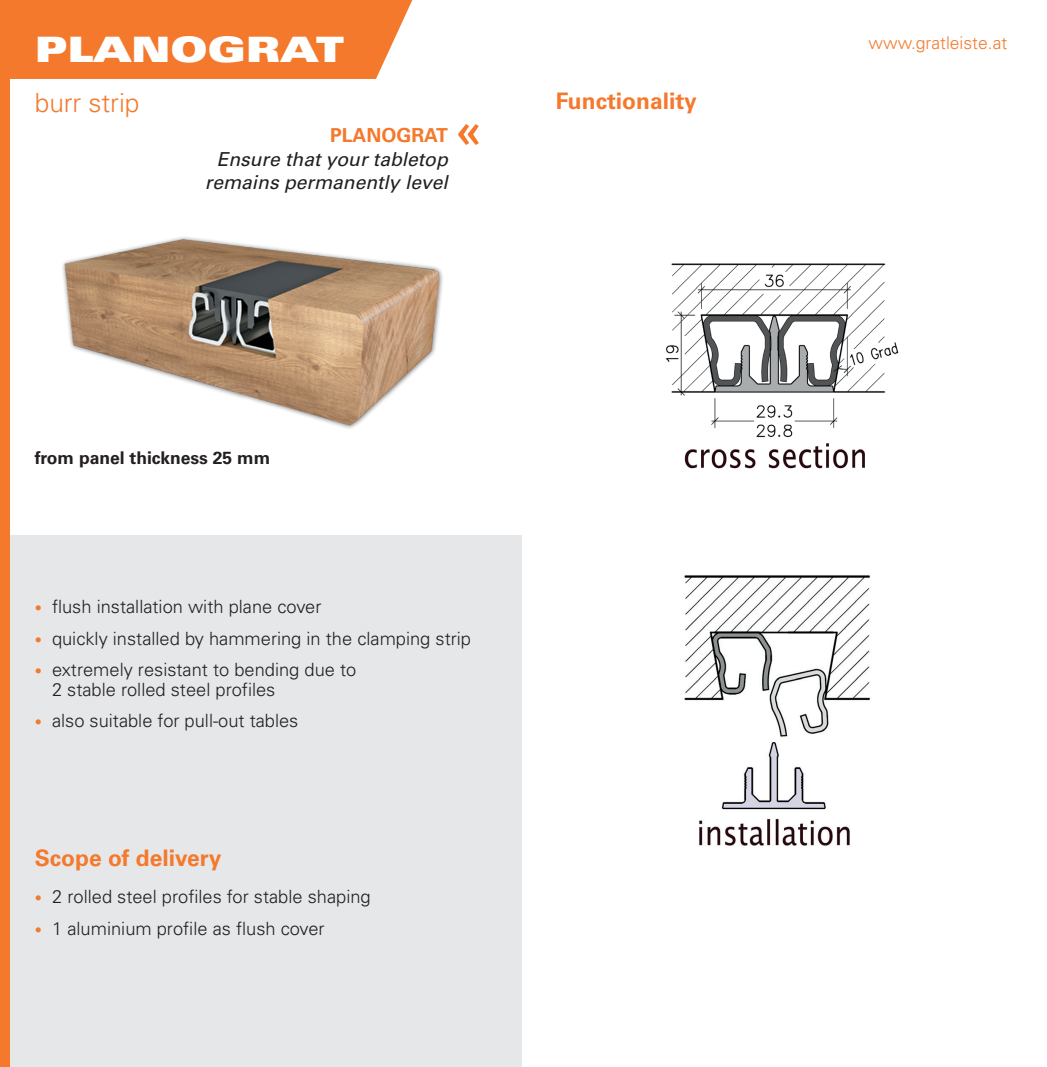
<style>
.page{position:relative;width:1047px;height:1067px;background:#fff}
.page>*{position:absolute;margin:0;border:0;box-sizing:border-box;transform-origin:0 0}
.t1{font:35px "Univers LT Pro X Black Ext";color:#fff}
.t2{font:300 26.25px "Univers LT Pro 45";color:#f4792c}
.t3{font:700 22.75px "Univers LT Pro 65";color:#f4792c}
.t4{font:italic 19.25px/23.1px "Univers LT Pro 55";color:#231f20;text-align:right}
.t5{font:700 19.25px "Univers LT Pro 65";color:#f4792c}
.t6{font:300 18.2px/19.2px "Univers LT Pro 45";color:#231f20}
.t7{font:700 17.5px "Univers LT Pro 65";color:#231f20}
.t8{font:300 17.5px "Univers LT Pro 45";color:#f4792c}
.s1{font-size:14.17px;color:#f4792c}
</style>
<div class="page">
<div style="left:0;top:536px;width:521px;height:531px;background:#e6e7e9"></div>
<div style="left:0;top:0;width:412px;height:79px;background:#f4792c"></div>
<div style="left:0;top:79px;width:10px;height:988px;background:#f4792c"></div>
<img style="left:666px;top:263px;width:233px;height:206px">
<img style="left:684px;top:575px;width:187px;height:271px">
<svg style="left:458px;top:124px;width:21px;height:21px"></svg>
<img style="left:62px;top:237px;width:381px;height:192px">
<h1 class="t1" style="left:35px;top:28px;width:311px">PLANOGRAT</h1>
<h2 class="t2" style="left:35px;top:86px;width:106px">burr strip</h2>
<p class="t5" style="left:330px;top:122px;width:119px">PLANOGRAT</p>
<p class="t4" style="left:205px;top:146px;width:244px">Ensure that your tabletop remains permanently level</p>
<p class="t3" style="left:556px;top:85px;width:143px">Functionality</p>
<p class="t7" style="left:35px;top:445px;width:237px">from panel thickness 25 mm</p>
<p class="t6" style="left:35px;top:596px;width:288px"><span class="s1">•</span> flush installation with plane cover</p>
<p class="t6" style="left:35px;top:628px;width:438px"><span class="s1">•</span> quickly installed by hammering in the clamping strip</p>
<p class="t6" style="left:52px;top:659px;width:306px;text-indent:-17px"><span class="s1">•</span> extremely resistant to bending due to<br>2 stable rolled steel profiles</p>
<p class="t6" style="left:35px;top:710px;width:265px"><span class="s1">•</span> also suitable for pull-out tables</p>
<p class="t3" style="left:35px;top:841px;width:188px">Scope of delivery</p>
<p class="t6" style="left:35px;top:886px;width:337px"><span class="s1">•</span> 2 rolled steel profiles for stable shaping</p>
<p class="t6" style="left:35px;top:918px;width:291px"><span class="s1">•</span> 1 aluminium profile as flush cover</p>
<p class="t8" style="left:868px;top:31px;width:140px">www.gratleiste.at</p>
</div>
